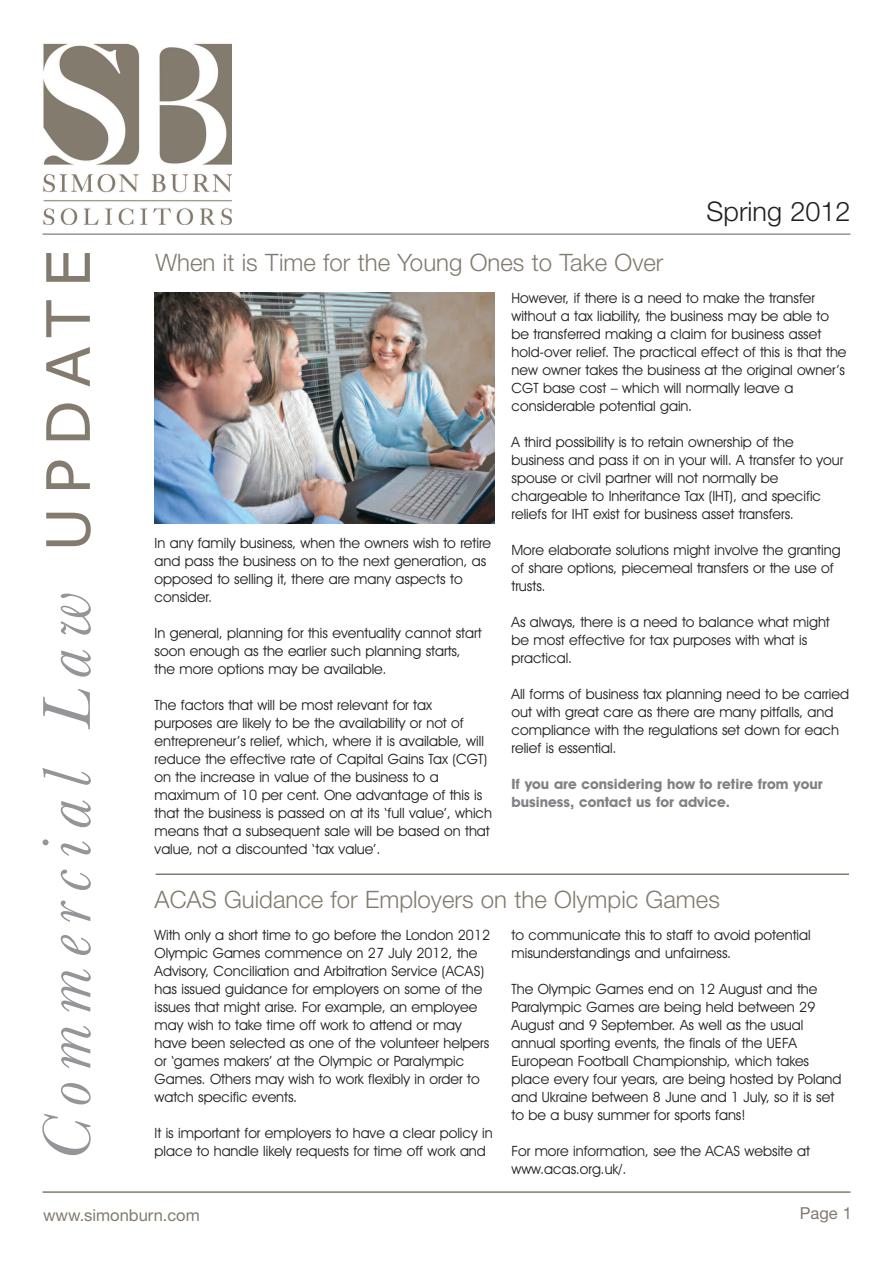
<style>
.page{position:relative;width:893px;height:1263px;background:#fff}
.page>*{position:absolute;margin:0;border:0;box-sizing:border-box;transform-origin:0 0}
.t1{font:italic 70.5px "Baskerville";letter-spacing:.165em;color:#939598}
.t2{font:300 27px "Helvetica Neue";color:#231f20}
.t3{font:300 24px "Helvetica Neue";color:#827b6e}
.t4{font:16.5px "Helvetica Neue";color:#827b6e}
.t5{font:14.25px/18px "Avant Garde IT Cby BT";color:#231f20}
.t6{font:700 14.25px/18px "Avant Garde IT Cby BT";color:#808285}
.s1{font-family:"Verdana";font-style:normal;font-size:60px;color:#827b6e}
</style>
<div class="page">
<hr style="left:43px;top:1191px;width:807px;height:2px;background:#827b6e">
<hr style="left:43px;top:233px;width:807px;height:2px;background:#939598">
<img style="left:42px;top:43px;width:189px;height:181px">
<hr style="left:156px;top:873px;width:693px;height:2px;background:#827b6e">
<img style="left:155px;top:292px;width:340px;height:231px">
<h1 class="t1" style="left:24px;top:1161px;width:912px;rotate:-90deg">Commercial Law <span class="s1">UPDATE</span></h1>
<h3 class="t3" style="left:156px;top:248px;width:509px">When it is Time for the Young Ones to Take Over</h3>
<h2 class="t2" style="left:707px;top:195px;width:145px">Spring 2012</h2>
<p class="t5" style="left:155px;top:535px;width:338px">In any family business, when the owners wish to retire and pass the business on to the next generation, as opposed to selling it, there are many aspects to consider.</p>
<p class="t5" style="left:155px;top:625px;width:329px">In general, planning for this eventuality cannot start soon enough as the earlier such planning starts, the more options may be available.</p>
<p class="t5" style="left:155px;top:697px;width:339px">The factors that will be most relevant for tax purposes are likely to be the availability or not of entrepreneur’s relief, which, where it is available, will reduce the effective rate of Capital Gains Tax (CGT) on the increase in value of the business to a maximum of 10 per cent. One advantage of this is that the business is passed on at its ‘full value’, which means that a subsequent sale will be based on that value, not a discounted ‘tax value’.</p>
<p class="t5" style="left:511px;top:290px;width:337px">However, if there is a need to make the transfer without a tax liability, the business may be able to be transferred making a claim for business asset hold-over relief. The practical effect of this is that the new owner takes the business at the original owner’s CGT base cost – which will normally leave a considerable potential gain.</p>
<p class="t5" style="left:511px;top:434px;width:333px">A third possibility is to retain ownership of the business and pass it on in your will. A transfer to your spouse or civil partner will not normally be chargeable to Inheritance Tax (IHT), and specific reliefs for IHT exist for business asset transfers.</p>
<p class="t5" style="left:511px;top:542px;width:331px">More elaborate solutions might involve the granting of share options, piecemeal transfers or the use of trusts.</p>
<p class="t5" style="left:511px;top:614px;width:320px">As always, there is a need to balance what might be most effective for tax purposes with what is practical.</p>
<p class="t5" style="left:511px;top:686px;width:339px">All forms of business tax planning need to be carried out with great care as there are many pitfalls, and compliance with the regulations set down for each relief is essential.</p>
<p class="t6" style="left:511px;top:776px;width:313px">If you are considering how to retire from your business, contact us for advice.</p>
<h3 class="t3" style="left:155px;top:885px;width:567px">ACAS Guidance for Employers on the Olympic Games</h3>
<p class="t5" style="left:155px;top:927px;width:337px">With only a short time to go before the London 2012<br>Olympic Games commence on 27 July 2012, the Advisory, Conciliation and Arbitration Service (ACAS) has issued guidance for employers on some of the issues that might arise. For example, an employee may wish to take time off work to attend or may have been selected as one of the volunteer helpers or ‘games makers’ at the Olympic or Paralympic Games. Others may wish to work flexibly in order to watch specific events.</p>
<p class="t5" style="left:155px;top:1125px;width:340px">It is important for employers to have a clear policy in place to handle likely requests for time off work and</p>
<p class="t5" style="left:511px;top:927px;width:301px">to communicate this to staff to avoid potential misunderstandings and unfairness.</p>
<p class="t5" style="left:511px;top:981px;width:332px">The Olympic Games end on 12 August and the Paralympic Games are being held between 29<br>August and 9 September. As well as the usual annual sporting events, the finals of the UEFA European Football Championship, which takes place every four years, are being hosted by Poland and Ukraine between 8 June and 1 July, so it is set to be a busy summer for sports fans!</p>
<p class="t5" style="left:511px;top:1143px;width:300px">For more information, see the ACAS website at www.acas.org.uk/.</p>
<p class="t4" style="left:43px;top:1205px;width:158px">www.simonburn.com</p>
<p class="t4" style="left:800px;top:1203px;width:54px">Page 1</p>
</div>
